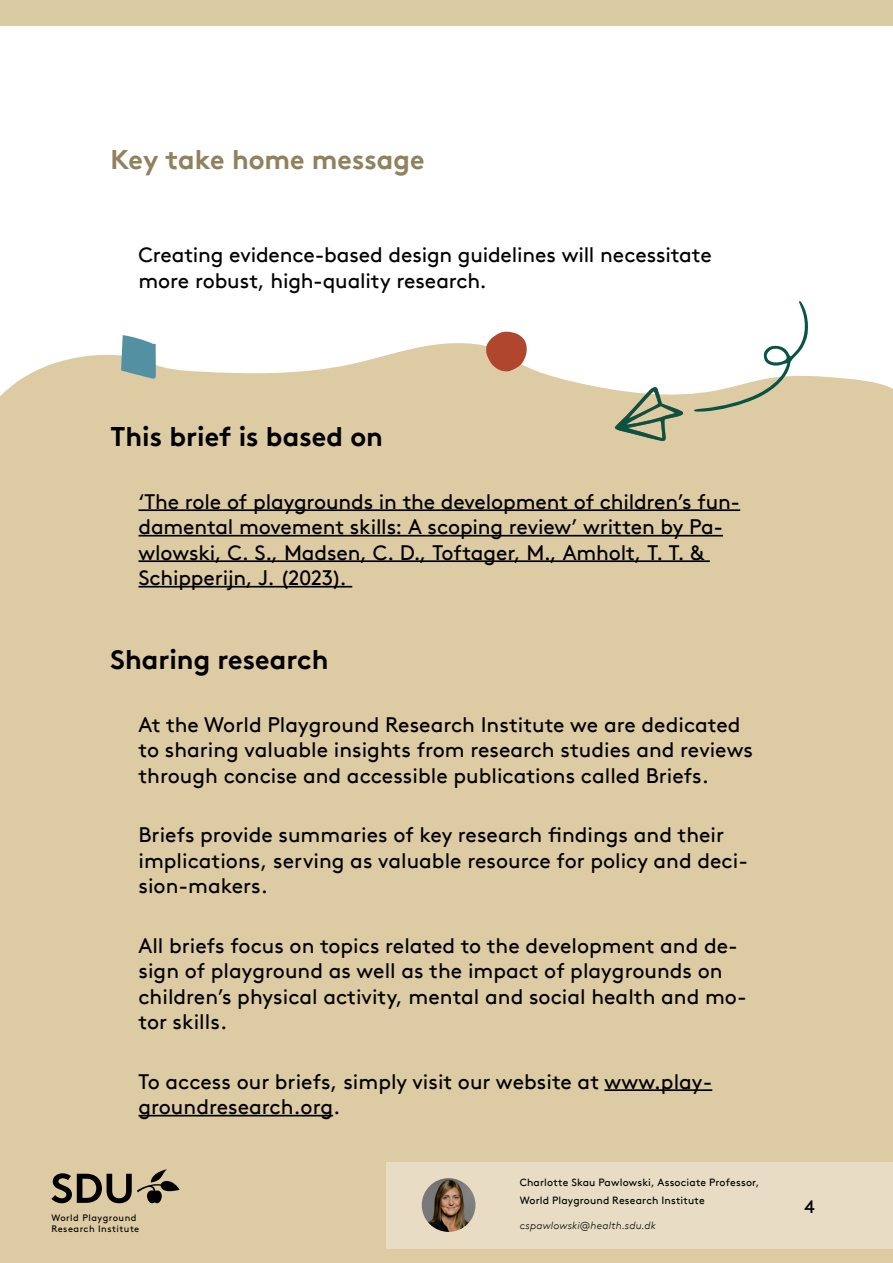
<style>
.page{position:relative;width:893px;height:1263px;background:#fff}
.page>*{position:absolute;margin:0;border:0;box-sizing:border-box;transform-origin:0 0}
.t1{font:700 27px "Brown Pro TT";color:#000}
.t2{font:700 27px "Brown Pro TT";color:#91815d}
.t3{font:21px/25.5px "Brown Pro TT";color:#000}
.t4{font:18px "Brown Pro TT";color:#000}
.t5{font:10.5px/18px "Brown Pro TT";letter-spacing:.015em;color:#000}
.t6{font:italic 300 10.5px "Brown Pro TT";letter-spacing:.015em;color:#000}
.t7{font:9.3px/10.9px "Brown Pro TT";letter-spacing:.05em;color:#000}
</style>
<div class="page">
<div style="left:0;top:343px;width:893px;height:920px;background:#ddcba4"></div>
<div style="left:386px;top:1162px;width:507px;height:86px;background:#e8ddc4"></div>
<hr style="left:604px;top:1089px;width:108px;height:2px;background:#000">
<hr style="left:138px;top:1115px;width:195px;height:1px;background:#000">
<hr style="left:138px;top:509px;width:602px;height:2px;background:#000">
<hr style="left:138px;top:535px;width:585px;height:1px;background:#000">
<hr style="left:138px;top:560px;width:572px;height:2px;background:#000">
<hr style="left:138px;top:586px;width:214px;height:1px;background:#000">
<svg style="left:486px;top:332px;width:41px;height:40px"></svg>
<svg style="left:121px;top:335px;width:35px;height:44px"></svg>
<img style="left:422px;top:1178px;width:53px;height:54px;border-radius:27px">
<div style="left:0;top:0;width:893px;height:26px;background:#dbcba3"></div>
<svg style="left:693px;top:301px;width:115px;height:111px"></svg>
<svg style="left:615px;top:387px;width:68px;height:54px"></svg>
<svg style="left:51px;top:1169px;width:129px;height:34px"></svg>
<p class="t2" style="left:111px;top:138px;width:315px">Key take home message</p>
<p class="t3" style="left:138px;top:241px;width:575px">Creating evidence-based design guidelines will necessitate more robust, high-quality research.</p>
<p class="t1" style="left:111px;top:414px;width:274px">This brief is based on</p>
<p class="t3" style="left:138px;top:487px;width:603px">‘The role of playgrounds in the development of children’s fun&shy;damental movement skills: A scoping review’ written by Pa&shy;wlowski, C. S., Madsen, C. D., Toftager, M., Amholt, T. T. &amp; Schipperijn, J. (2023).</p>
<p class="t1" style="left:111px;top:637px;width:219px">Sharing research</p>
<p class="t3" style="left:138px;top:710px;width:616px">At the World Playground Research Institute we are dedicated to sharing valuable insights from research studies and reviews through concise and accessible publications called Briefs.</p>
<p class="t3" style="left:138px;top:820px;width:611px">Briefs provide summaries of key research findings and their implications, serving as valuable resource for policy and deci&shy;sion-makers.</p>
<p class="t3" style="left:138px;top:931px;width:610px">All briefs focus on topics related to the development and de&shy;sign of playground as well as the impact of playgrounds on children’s physical activity, mental and social health and mo&shy;tor skills.</p>
<p class="t3" style="left:138px;top:1067px;width:575px">To access our briefs, simply visit our website at www.play&shy;groundresearch.org.</p>
<p class="t7" style="left:51px;top:1211px;width:89px">World Playground<br>Research Institute</p>
<p class="t5" style="left:520px;top:1172px;width:241px">Charlotte Skau Pawlowski, Associate Professor,<br>World Playground Research Institute</p>
<p class="t6" style="left:520px;top:1218px;width:138px">cspawlowski@health.sdu.dk</p>
<p class="t4" style="left:804px;top:1193px;width:12px">4</p>
</div>
